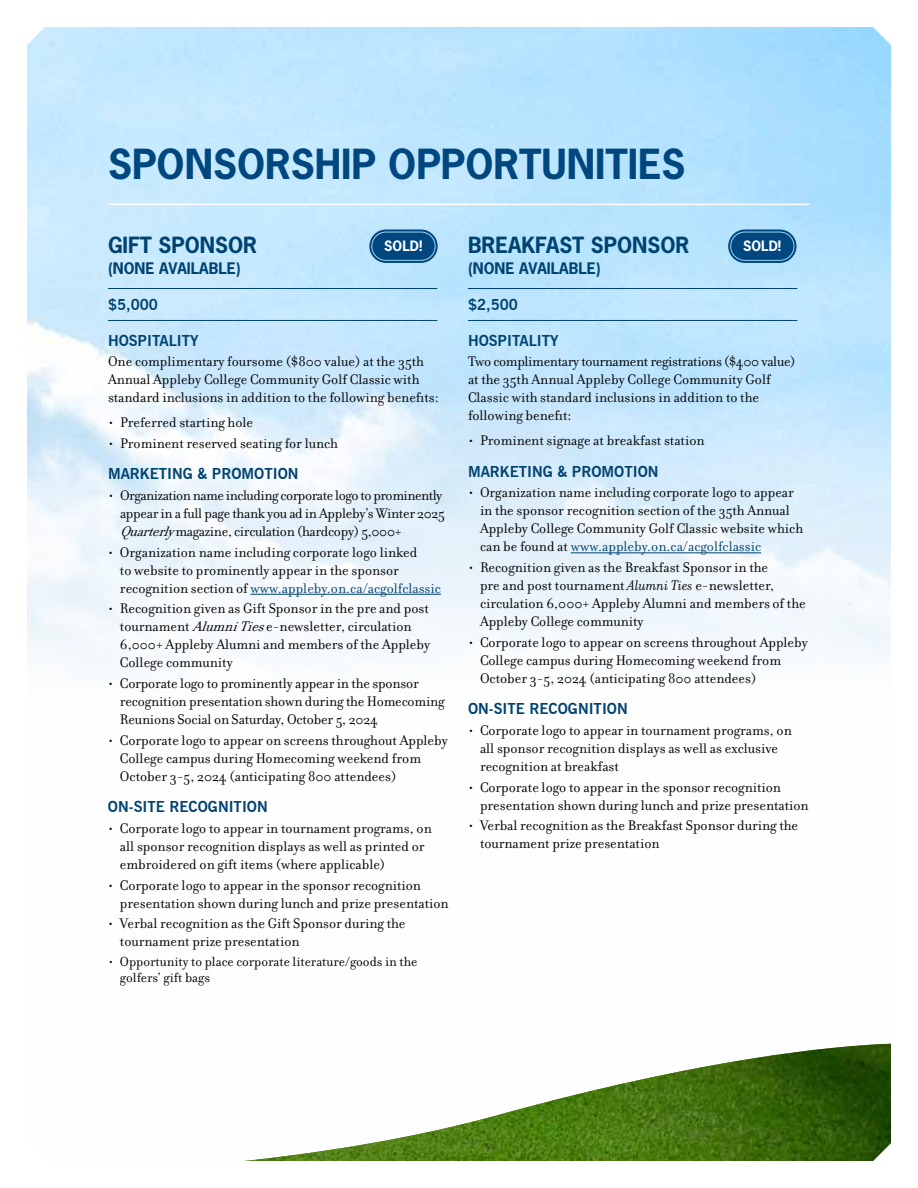
<style>
.page{position:relative;width:918px;height:1188px;background:#fff}
.page>*{position:absolute;margin:0;border:0;box-sizing:border-box;transform-origin:0 0}
.t1{font:700 39px "News Gothic Std";color:#00467f}
.t2{font:700 21px "News Gothic Std";color:#004270}
.t3{font:15px/18px "Filosofia OT";color:#000}
.t4{font:15px/18px "Filosofia OT";letter-spacing:-.02em;color:#000}
.t5{font:700 15px "News Gothic BT";color:#004270}
.t6{font:700 15px "News Gothic Std";color:#004270}
.t7{font:14.25px/16.5px "Filosofia OT";color:#000}
.t8{font:700 13.5px "News Gothic Std";color:#fff}
.s1{font-style:italic}
.s2{color:#004270}
</style>
<div class="page">
<img style="left:27px;top:27px;width:864px;height:1017px">
<img style="left:245px;top:1044px;width:646px;height:117px">
<hr style="left:251px;top:594px;width:190px;height:1px;background:#004270">
<hr style="left:108px;top:288px;width:329px;height:1px;background:#004270">
<hr style="left:108px;top:320px;width:329px;height:1px;background:#004270">
<hr style="left:571px;top:553px;width:190px;height:1px;background:#004270">
<hr style="left:468px;top:288px;width:329px;height:1px;background:#004270">
<hr style="left:468px;top:320px;width:329px;height:1px;background:#004270">
<hr style="left:108px;top:204px;width:702px;height:1px;background:#fff">
<div style="left:369px;top:229px;width:69px;height:34px;background:#00467f;border-radius:17px"></div>
<div style="left:371px;top:232px;width:65px;height:29px;border:1px solid #9bd4f4;border-radius:14px"></div>
<div style="left:728px;top:229px;width:68px;height:34px;background:#00467f;border-radius:17px"></div>
<div style="left:730px;top:232px;width:64px;height:29px;border:1px solid #9bd4f4;border-radius:14px"></div>
<h1 class="t1" style="left:108px;top:138px;width:579px">SPONSORSHIP OPPORTUNITIES</h1>
<h2 class="t2" style="left:108px;top:231px;width:150px">GIFT SPONSOR</h2>
<p class="t6" style="left:108px;top:258px;width:134px">(NONE AVAILABLE)</p>
<p class="t5" style="left:108px;top:295px;width:51px">$5,000</p>
<p class="t5" style="left:108px;top:331px;width:92px">HOSPITALITY</p>
<p class="t3" style="left:108px;top:353px;width:332px">One complimentary foursome ($800 value) at the 35th<br>Annual Appleby College Community Golf Classic with standard inclusions in addition to the following benefits:</p>
<p class="t3" style="left:108px;top:414px;width:147px">• Preferred starting hole</p>
<p class="t3" style="left:108px;top:434px;width:232px">• Prominent reserved seating for lunch</p>
<p class="t5" style="left:108px;top:465px;width:192px">MARKETING &amp; PROMOTION</p>
<p class="t4" style="left:120px;top:486px;width:326px;text-indent:-12px">• Organization name including corporate logo to prominently appear in a full page thank you ad in Appleby’s Winter 2025<br><span class="s1">Quarterly</span> magazine, circulation (hardcopy) 5,000+</p>
<p class="t3" style="left:120px;top:543px;width:322px;text-indent:-12px">• Organization name including corporate logo linked<br>to website to prominently appear in the sponsor recognition section of <span class="s2">www.appleby.on.ca/acgolfclassic</span></p>
<p class="t3" style="left:120px;top:600px;width:312px;text-indent:-12px">• Recognition given as Gift Sponsor in the pre and post tournament <span class="s1">AlumniTies</span>e-newsletter, circulation 6,000+ Appleby Alumni and members of the Appleby College community</p>
<p class="t3" style="left:120px;top:675px;width:326px;text-indent:-12px">• Corporate logo to prominently appear in the sponsor recognition presentation shown during the Homecoming<br>Reunions Social on Saturday, October 5, 2024</p>
<p class="t3" style="left:120px;top:731px;width:329px;text-indent:-12px">• Corporate logo to appear on screens throughout Appleby<br>College campus during Homecoming weekend from<br>October 3-5, 2024 (anticipating 800 attendees)</p>
<p class="t5" style="left:108px;top:798px;width:161px">ON-SITE RECOGNITION</p>
<p class="t3" style="left:120px;top:819px;width:313px;text-indent:-12px">• Corporate logo to appear in tournament programs, on all sponsor recognition displays as well as printed or embroidered on gift items (where applicable)</p>
<p class="t3" style="left:120px;top:876px;width:330px;text-indent:-12px">• Corporate logo to appear in the sponsor recognition presentation shown during lunch and prize presentation</p>
<p class="t3" style="left:120px;top:915px;width:287px;text-indent:-12px">• Verbal recognition as the Gift Sponsor during the tournament prize presentation</p>
<p class="t7" style="left:120px;top:953px;width:299px;text-indent:-12px">• Opportunity to place corporate literature/goods in the golfers’ gift bags</p>
<h2 class="t2" style="left:468px;top:231px;width:223px">BREAKFAST SPONSOR</h2>
<p class="t6" style="left:468px;top:258px;width:134px">(NONE AVAILABLE)</p>
<p class="t5" style="left:468px;top:295px;width:51px">$2,500</p>
<p class="t5" style="left:468px;top:331px;width:92px">HOSPITALITY</p>
<p class="t3" style="left:468px;top:353px;width:329px">Two complimentary tournament registrations ($400 value) at the 35th Annual Appleby College Community Golf Classic with standard inclusions in addition to the following benefit:</p>
<p class="t3" style="left:468px;top:432px;width:238px">• Prominent signage at breakfast station</p>
<p class="t5" style="left:468px;top:462px;width:192px">MARKETING &amp; PROMOTION</p>
<p class="t3" style="left:480px;top:484px;width:325px;text-indent:-12px">• Organization name including corporate logo to appear in the sponsor recognition section of the 35th Annual Appleby College Community Golf Classic website which can be found at <span class="s2">www.appleby.on.ca/acgolfclassic</span></p>
<p class="t3" style="left:480px;top:558px;width:327px;text-indent:-12px">• Recognition given as the Breakfast Sponsor in the<br>pre and post tournament <span class="s1">Alumni Ties</span> e-newsletter, circulation 6,000+ Appleby Alumni and members of the Appleby College community</p>
<p class="t3" style="left:480px;top:633px;width:329px;text-indent:-12px">• Corporate logo to appear on screens throughout Appleby<br>College campus during Homecoming weekend from<br>October 3-5, 2024 (anticipating 800 attendees)</p>
<p class="t5" style="left:468px;top:700px;width:161px">ON-SITE RECOGNITION</p>
<p class="t3" style="left:480px;top:721px;width:313px;text-indent:-12px">• Corporate logo to appear in tournament programs, on all sponsor recognition displays as well as exclusive recognition at breakfast</p>
<p class="t3" style="left:480px;top:778px;width:330px;text-indent:-12px">• Corporate logo to appear in the sponsor recognition presentation shown during lunch and prize presentation</p>
<p class="t3" style="left:480px;top:817px;width:320px;text-indent:-12px">• Verbal recognition as the Breakfast Sponsor during the tournament prize presentation</p>
<p class="t8" style="left:384px;top:237px;width:40px">SOLD!</p>
<p class="t8" style="left:743px;top:237px;width:40px">SOLD!</p>
</div>
